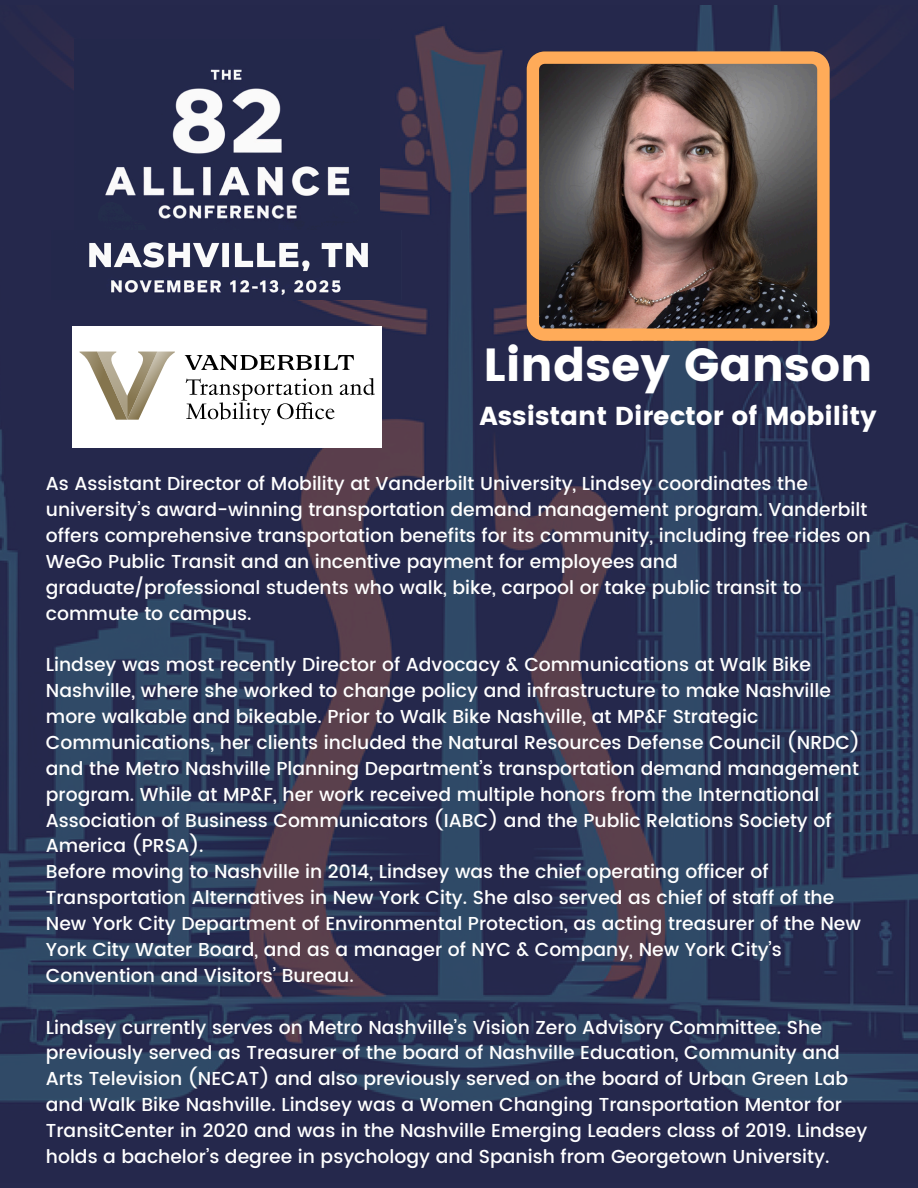
<style>
.page{position:relative;width:918px;height:1188px;background:#fff}
.page>*{position:absolute;margin:0;border:0;box-sizing:border-box;transform-origin:0 0}
.t1{font:46.35px "Poppins";color:#fff}
.t2{font:25.95px "Poppins";color:#fff}
.t3{font:500 18.75px/25.8px "Poppins";color:#fff}
</style>
<div class="page">
<img style="left:0;top:6px;width:918px;height:1176px">
<img style="left:74px;top:40px;width:305px;height:191px">
<img style="left:52px;top:231px;width:350px;height:68px">
<svg style="left:527px;top:51px;width:302px;height:290px;background:#765c4d"></svg>
<div style="left:72px;top:326px;width:309px;height:121px;background:#fff"></div>
<svg style="left:185px;top:355px;width:169px;height:15px"></svg>
<svg style="left:186px;top:378px;width:189px;height:47px"></svg>
<svg style="left:80px;top:352px;width:95px;height:68px"></svg>
<p class="t1" style="left:483px;top:338px;width:391px">Lindsey Ganson</p>
<p class="t2" style="left:479px;top:401px;width:399px">Assistant Director of Mobility</p>
<p class="t3" style="left:46px;top:471px;width:826px">As Assistant Director of Mobility at Vanderbilt University, Lindsey coordinates the university’s award-winning transportation demand management program. Vanderbilt offers comprehensive transportation benefits for its community, including free rides on WeGo Public Transit and an incentive payment for employees and graduate/professional students who walk, bike, carpool or take public transit to commute to campus.</p>
<p class="t3" style="left:46px;top:652px;width:816px">Lindsey was most recently Director of Advocacy &amp; Communications at Walk Bike Nashville, where she worked to change policy and infrastructure to make Nashville more walkable and bikeable. Prior to Walk Bike Nashville, at MP&amp;F Strategic Communications, her clients included the Natural Resources Defense Council (NRDC) and the Metro Nashville Planning Department’s transportation demand management program. While at MP&amp;F, her work received multiple honors from the International Association of Business Communicators (IABC) and the Public Relations Society of America (PRSA).</p>
<p class="t3" style="left:46px;top:859px;width:817px">Before moving to Nashville in 2014, Lindsey was the chief operating officer of Transportation Alternatives in New York City. She also served as chief of staff of the New York City Department of Environmental Protection, as acting treasurer of the New York City Water Board, and as a manager of NYC &amp; Company, New York City’s Convention and Visitors’ Bureau.</p>
<h1 class="t3" style="left:46px;top:1014px;width:823px">Lindsey currently serves on Metro Nashville’s Vision Zero Advisory Committee. She previously served as Treasurer of the board of Nashville Education, Community and Arts Television (NECAT) and also previously served on the board of Urban Green Lab and Walk Bike Nashville. Lindsey was a Women Changing Transportation Mentor for TransitCenter in 2020 and was in the Nashville Emerging Leaders class of 2019. Lindsey holds a bachelor’s degree in psychology and Spanish from Georgetown University.</h1>
</div>
